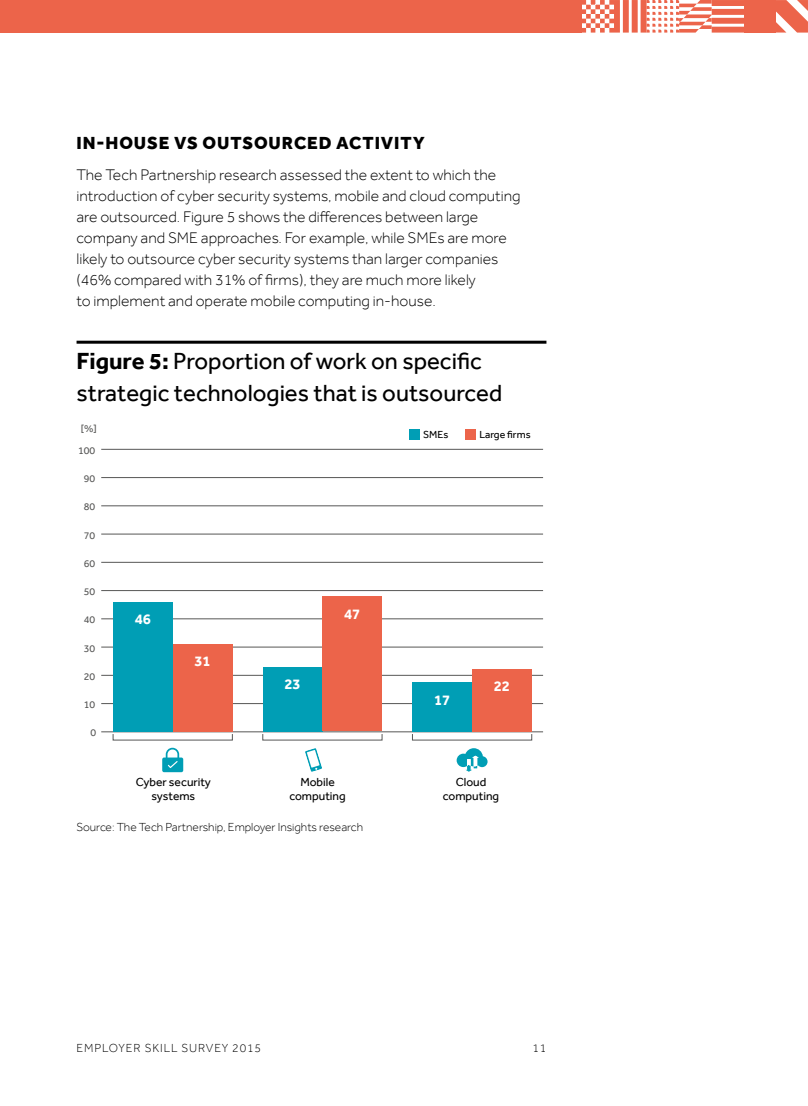
<style>
.page{position:relative;width:808px;height:1106px;background:#fff}
.page>*{position:absolute;margin:0;border:0;box-sizing:border-box;transform-origin:0 0}
.t1{font:24px/31.5px "Effra";color:#000}
.t2{font:800 18px "Effra";letter-spacing:.05em;color:#000}
.t3{font:300 15.75px/21px "Effra";color:#000}
.t4{font:700 15px "Effra";color:#fff}
.t5{font:300 12px "Effra";color:#000}
.t6{font:12px/14.4px "Effra";color:#000;text-align:center}
.t7{font:300 12px "Effra";letter-spacing:.075em;color:#000}
.t8{font:10.5px "Effra";color:#575756}
.t9{font:10.5px "Effra";color:#000}
.s1{font-weight:700}
</style>
<div class="page">
<svg style="left:775px;top:0;width:33px;height:33px"></svg>
<div style="left:0;top:0;width:581px;height:33px;background:#ec644a"></div>
<svg style="left:581px;top:0;width:163px;height:33px"></svg>
<div style="left:744px;top:0;width:31px;height:33px;background:#ec644a"></div>
<hr style="left:77px;top:341px;width:469px;height:3px;background:#000">
<hr style="left:101px;top:703px;width:442px;height:1px;background:#575756">
<hr style="left:101px;top:675px;width:442px;height:1px;background:#575756">
<hr style="left:101px;top:647px;width:442px;height:1px;background:#575756">
<hr style="left:101px;top:618px;width:442px;height:1px;background:#575756">
<hr style="left:101px;top:590px;width:442px;height:1px;background:#575756">
<hr style="left:101px;top:562px;width:442px;height:1px;background:#575756">
<hr style="left:101px;top:534px;width:442px;height:1px;background:#575756">
<hr style="left:101px;top:505px;width:442px;height:1px;background:#575756">
<hr style="left:101px;top:477px;width:442px;height:1px;background:#575756">
<hr style="left:101px;top:449px;width:442px;height:1px;background:#575756">
<hr style="left:101px;top:731px;width:442px;height:1px;background:#575756">
<div style="left:263px;top:666px;width:59px;height:65px;background:#009eb5"></div>
<div style="left:113px;top:601px;width:60px;height:130px;background:#009eb5"></div>
<div style="left:322px;top:596px;width:60px;height:135px;background:#ec644a"></div>
<div style="left:472px;top:668px;width:60px;height:63px;background:#ec644a"></div>
<div style="left:412px;top:682px;width:60px;height:49px;background:#009eb5"></div>
<div style="left:173px;top:644px;width:59px;height:87px;background:#ec644a"></div>
<div style="left:409px;top:430px;width:10px;height:10px;background:#009eb5"></div>
<div style="left:465px;top:430px;width:10px;height:10px;background:#ec644a"></div>
<svg style="left:112px;top:734px;width:121px;height:6px"></svg>
<svg style="left:262px;top:734px;width:121px;height:6px"></svg>
<svg style="left:412px;top:734px;width:120px;height:6px"></svg>
<svg style="left:305px;top:748px;width:17px;height:24px"></svg>
<svg style="left:162px;top:747px;width:21px;height:25px"></svg>
<svg style="left:457px;top:748px;width:30px;height:23px"></svg>
<p class="t2" style="left:77px;top:132px;width:350px">IN-HOUSE VS OUTSOURCED ACTIVITY</p>
<p class="t3" style="left:77px;top:164px;width:446px">The Tech Partnership research assessed the extent to which the introduction of cyber security systems, mobile and cloud computing are outsourced. Figure 5 shows the differences between large company and SME approaches. For example, while SMEs are more likely to outsource cyber security systems than larger companies (46% compared with 31% of firms), they are much more likely<br>to implement and operate mobile computing in-house.</p>
<h1 class="t1" style="left:77px;top:345px;width:427px"><span class="s1">Figure 5:</span> Proportion of work on specific strategic technologies that is outsourced</h1>
<p class="t8" style="left:81px;top:423px;width:17px">[%]</p>
<p class="t8" style="left:78px;top:444px;width:19px">100</p>
<p class="t8" style="left:84px;top:472px;width:13px">90</p>
<p class="t8" style="left:84px;top:501px;width:13px">80</p>
<p class="t8" style="left:84px;top:529px;width:13px">70</p>
<p class="t8" style="left:84px;top:557px;width:13px">60</p>
<p class="t8" style="left:84px;top:585px;width:13px">50</p>
<p class="t8" style="left:84px;top:613px;width:13px">40</p>
<p class="t8" style="left:84px;top:642px;width:13px">30</p>
<p class="t8" style="left:84px;top:670px;width:13px">20</p>
<p class="t8" style="left:84px;top:698px;width:13px">10</p>
<p class="t8" style="left:90px;top:726px;width:7px">0</p>
<p class="t4" style="left:135px;top:610px;width:18px">46</p>
<p class="t4" style="left:194px;top:652px;width:18px">31</p>
<p class="t9" style="left:423px;top:429px;width:27px">SMEs</p>
<p class="t9" style="left:479px;top:429px;width:53px">Large firms</p>
<p class="t4" style="left:284px;top:674px;width:18px">23</p>
<p class="t4" style="left:344px;top:604px;width:18px">47</p>
<p class="t4" style="left:434px;top:690px;width:18px">17</p>
<p class="t4" style="left:494px;top:677px;width:18px">22</p>
<p class="t6" style="left:136px;top:774px;width:77px">Cyber security systems</p>
<p class="t6" style="left:289px;top:774px;width:58px">Mobile computing</p>
<p class="t6" style="left:443px;top:774px;width:58px">Cloud computing</p>
<p class="t5" style="left:77px;top:820px;width:288px">Source: The Tech Partnership, Employer Insights research</p>
<p class="t7" style="left:77px;top:1041px;width:186px">EMPLOYER SKILL SURVEY 2015</p>
<p class="t5" style="left:532px;top:1041px;width:15px">11</p>
</div>
